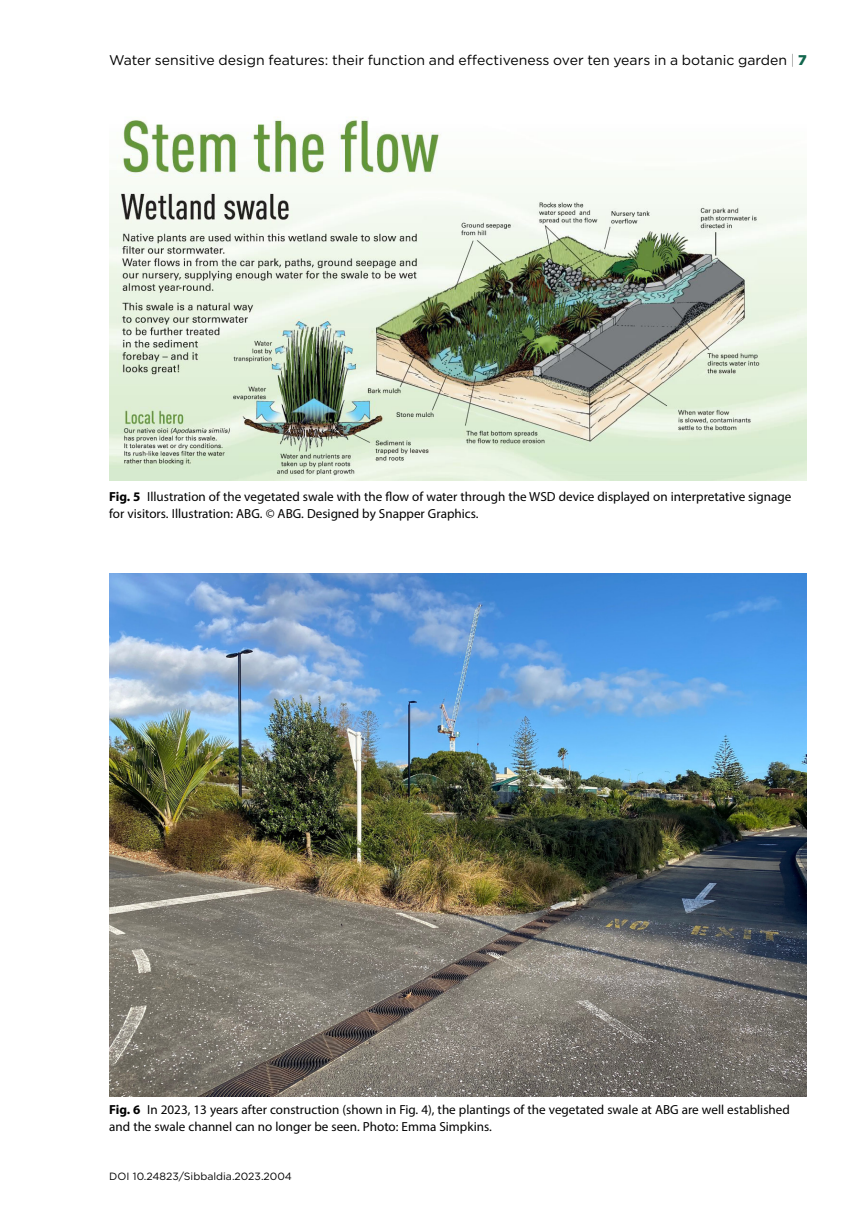
<style>
.page{position:relative;width:864px;height:1226px;background:#fff}
.page>*{position:absolute;margin:0;border:0;box-sizing:border-box;transform-origin:0 0}
.t1{font:14px "Gotham";color:#000}
.captions{font:13.12px/17.5px "Myriad Pro";color:#000}
.t2{font:10.5px "Gotham";color:#000}
.s1{font-weight:100}
.s2{font-weight:900;color:#12664d}
.s3{font-weight:700}
</style>
<div class="page">
<img style="left:109px;top:117px;width:697px;height:364px">
<img style="left:109px;top:573px;width:697px;height:523px">
<p class="t1" style="left:109px;top:51px;width:698px">Water sensitive design features: their function and effectiveness over ten years in a botanic garden <span class="s1">|</span> <span class="s2">7</span></p>
<p class="captions" style="left:109px;top:487px;width:683px"><span class="s3">Fig. 5</span> Illustration of the vegetated swale with the flow of water through the WSD device displayed on interpretative signage for visitors. Illustration: ABG. © ABG. Designed by Snapper Graphics.</p>
<p class="captions" style="left:109px;top:1100px;width:681px"><span class="s3">Fig. 6</span> In 2023, 13 years after construction (shown in Fig. 4), the plantings of the vegetated swale at ABG are well established and the swale channel can no longer be seen. Photo: Emma Simpkins.</p>
<p class="t2" style="left:109px;top:1169px;width:184px">DOI 10.24823/Sibbaldia.2023.2004</p>
</div>
